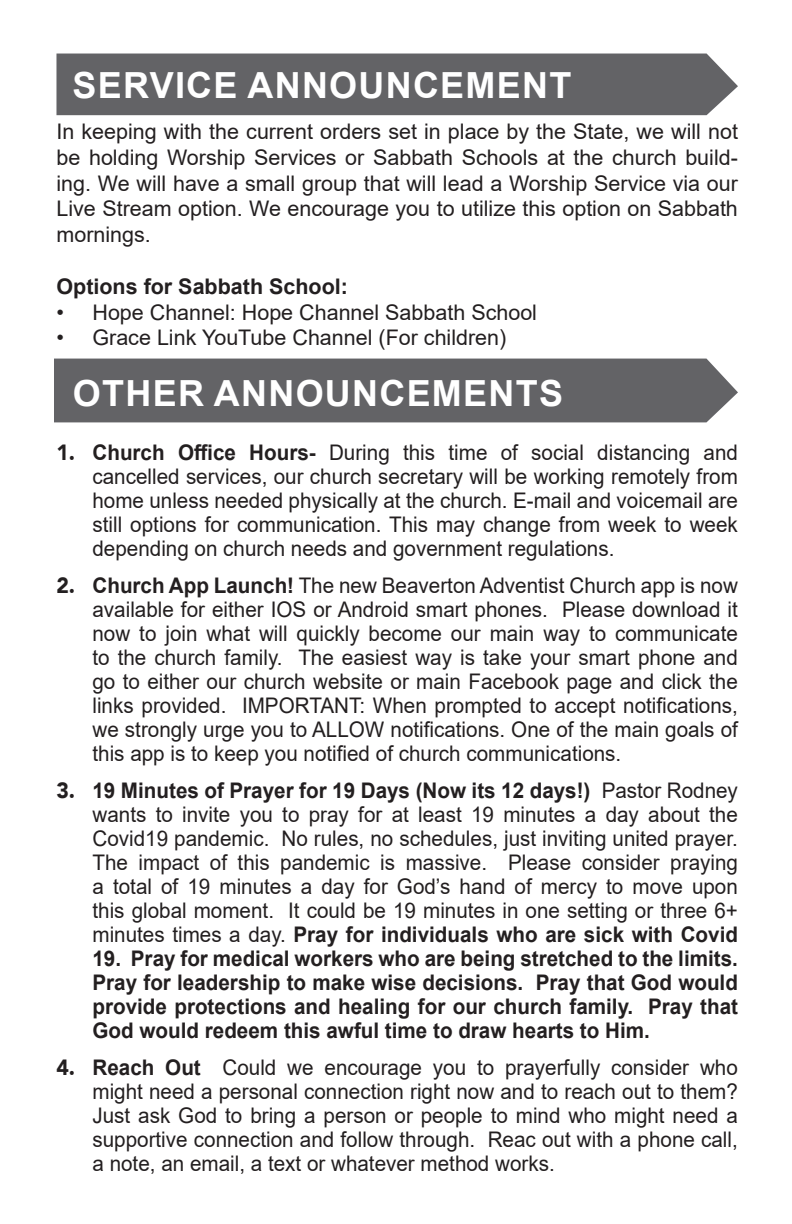
<style>
.page{position:relative;width:792px;height:1224px;background:#fff}
.page>*{position:absolute;margin:0;border:0;box-sizing:border-box;transform-origin:0 0}
.t1{font:700 36px "Arial";letter-spacing:.035em;color:#fff}
.t2{font:21.6px/24px "Arial";color:#231f20;text-align:justify;scale:.96 1}
.t3{font:21.6px/25.8px "Arial";color:#231f20;text-align:justify}
.t4{font:700 21.6px/24px "Arial";color:#231f20;text-align:justify;scale:.96 1}
.t5{font:700 21.6px "Arial";color:#231f20}
.s1{font-family:"Avenir";font-weight:900;font-size:22px}
.s2{font-weight:700}
</style>
<div class="page">
<div style="left:56px;top:54px;width:682px;height:61px;background:#636366"></div>
<div style="left:54px;top:359px;width:684px;height:63px;background:#636366"></div>
<p class="t1" style="left:73px;top:60px;width:500px">SERVICE ANNOUNCEMENT</p>
<p class="t3" style="left:56px;top:118px;width:683px">In keeping with the current orders set in place by the State, we will not be holding Worship Services or Sabbath Schools at the church build&shy;ing. We will have a small group that will lead a Worship Service via our Live Stream option. We encourage you to utilize this option on Sabbath mornings.</p>
<p class="t5" style="left:56px;top:271px;width:293px">Options for Sabbath School:</p>
<p class="t3" style="left:56px;top:299px;width:482px">• Hope Channel: Hope Channel Sabbath School</p>
<p class="t3" style="left:56px;top:325px;width:451px">• Grace Link YouTube Channel (For children)</p>
<p class="t1" style="left:73px;top:368px;width:492px">OTHER ANNOUNCEMENTS</p>
<p class="t2" style="left:92px;top:441px;width:674px;text-indent:-36px"><span class="s1">1.</span> <span class="s2">Church Office Hours-</span> During this time of social distancing and cancelled services, our church secretary will be working remotely from home unless needed physically at the church. E-mail and voicemail are still options for communication. This may change from week to week depending on church needs and government regulations.</p>
<p class="t2" style="left:92px;top:574px;width:674px;text-indent:-36px"><span class="s1">2.</span> <span class="s2">Church App Launch!</span> The new Beaverton Adventist Church app is now available for either IOS or Android smart phones. Please download it now to join what will quickly become our main way to communicate to the church family. The easiest way is take your smart phone and go to either our church website or main Facebook page and click the links provided. IMPORTANT: When prompted to accept notifications, we strongly urge you to ALLOW notifications. One of the main goals of this app is to keep you notified of church communications.</p>
<p class="t2" style="left:92px;top:779px;width:674px;text-indent:-36px"><span class="s1">3.</span> <span class="s2">19 Minutes of Prayer for 19 Days (Now its 12 days!)</span> Pastor Rodney wants to invite you to pray for at least 19 minutes a day about the Covid19 pandemic. No rules, no schedules, just inviting united prayer.<br>The impact of this pandemic is massive. Please consider praying a total of 19 minutes a day for God’s hand of mercy to move upon this global moment. It could be 19 minutes in one setting or three 6+ minutes times a day. <span class="s2">Pray for individuals who are sick with Covid</span></p>
<p class="t4" style="left:92px;top:947px;width:674px">19. Pray for medical workers who are being stretched to the limits.<br>Pray for leadership to make wise decisions. Pray that God would provide protections and healing for our church family. Pray that God would redeem this awful time to draw hearts to Him.</p>
<p class="t2" style="left:92px;top:1056px;width:674px;text-indent:-36px"><span class="s1">4.</span> <span class="s2">Reach Out</span> Could we encourage you to prayerfully consider who might need a personal connection right now and to reach out to them?<br>Just ask God to bring a person or people to mind who might need a supportive connection and follow through. Reac out with a phone call, a note, an email, a text or whatever method works.</p>
</div>
